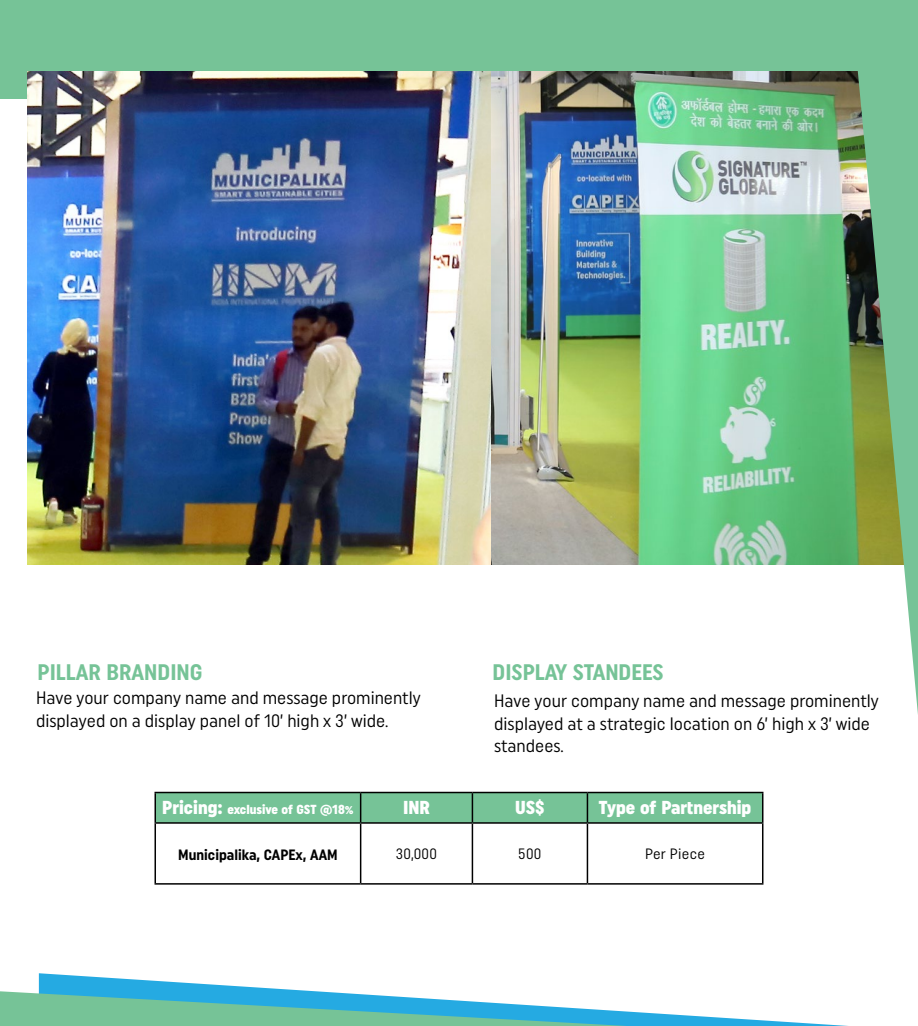
<style>
.page{position:relative;width:918px;height:1026px;background:#fff}
.page>*{position:absolute;margin:0;border:0;box-sizing:border-box;transform-origin:0 0}
.t1{font:700 22.5px "Uniform Condensed";color:#76c397}
.t2{font:900 18.75px "Uniform Condensed";color:#fff}
.t3{font:18px/22.5px "Uniform Condensed";color:#000}
.t4{font:700 15px "Uniform Condensed";color:#000}
.t5{font:15px "Uniform Condensed";letter-spacing:.02em;color:#000}
.t6{font:900 13.2px "Uniform Condensed";color:#fff}
.s1{font-size:18.75px}
</style>
<div class="page">
<div style="left:0;top:0;width:918px;height:98px;background:#76c397"></div>
<hr style="left:917px;top:0;width:1px;height:98px;background:#25aae2">
<img style="left:27px;top:71px;width:831px;height:494px">
<hr style="left:155px;top:824px;width:1px;height:59px;background:#000">
<hr style="left:360px;top:824px;width:1px;height:59px;background:#000">
<hr style="left:472px;top:824px;width:1px;height:59px;background:#000">
<hr style="left:587px;top:824px;width:1px;height:59px;background:#000">
<hr style="left:762px;top:824px;width:1px;height:59px;background:#000">
<hr style="left:155px;top:883px;width:206px;height:2px;background:#000">
<hr style="left:361px;top:883px;width:111px;height:2px;background:#000">
<hr style="left:472px;top:883px;width:115px;height:2px;background:#000">
<hr style="left:587px;top:883px;width:176px;height:2px;background:#000">
<hr style="left:155px;top:792px;width:206px;height:1px;background:#000">
<hr style="left:361px;top:792px;width:111px;height:1px;background:#000">
<hr style="left:472px;top:792px;width:115px;height:1px;background:#000">
<hr style="left:587px;top:792px;width:176px;height:1px;background:#000">
<div style="left:155px;top:793px;width:608px;height:29px;background:#76c397"></div>
<hr style="left:155px;top:822px;width:206px;height:2px;background:#000">
<hr style="left:361px;top:822px;width:111px;height:2px;background:#000">
<hr style="left:472px;top:822px;width:115px;height:2px;background:#000">
<hr style="left:587px;top:822px;width:176px;height:2px;background:#000">
<svg style="left:39px;top:973px;width:809px;height:53px"></svg>
<svg style="left:0;top:991px;width:627px;height:35px;background:#6dc3c1"></svg>
<svg style="left:858px;top:68px;width:60px;height:646px;fill:#76c397"></svg>
<p class="t1" style="left:38px;top:658px;width:167px">PILLAR BRANDING</p>
<p class="t1" style="left:493px;top:658px;width:173px">DISPLAY STANDEES</p>
<p class="t3" style="left:36px;top:686px;width:386px">Have your company name and message prominently displayed on a display panel of 10’ high x 3’ wide.</p>
<p class="t3" style="left:494px;top:689px;width:386px">Have your company name and message prominently displayed at a strategic location on 6’ high x 3’ wide standees.</p>
<p class="t6" style="left:162px;top:801px;width:193px"><span class="s1">Pricing:</span> exclusive of GST @18%</p>
<p class="t2" style="left:403px;top:796px;width:28px">INR</p>
<p class="t2" style="left:515px;top:796px;width:31px">US$</p>
<p class="t2" style="left:599px;top:796px;width:154px">Type of Partnership</p>
<p class="t4" style="left:178px;top:845px;width:161px">Municipalika, CAPEx, AAM</p>
<p class="t5" style="left:396px;top:845px;width:43px">30,000</p>
<p class="t5" style="left:518px;top:845px;width:25px">500</p>
<p class="t5" style="left:645px;top:845px;width:62px">Per Piece</p>
</div>
